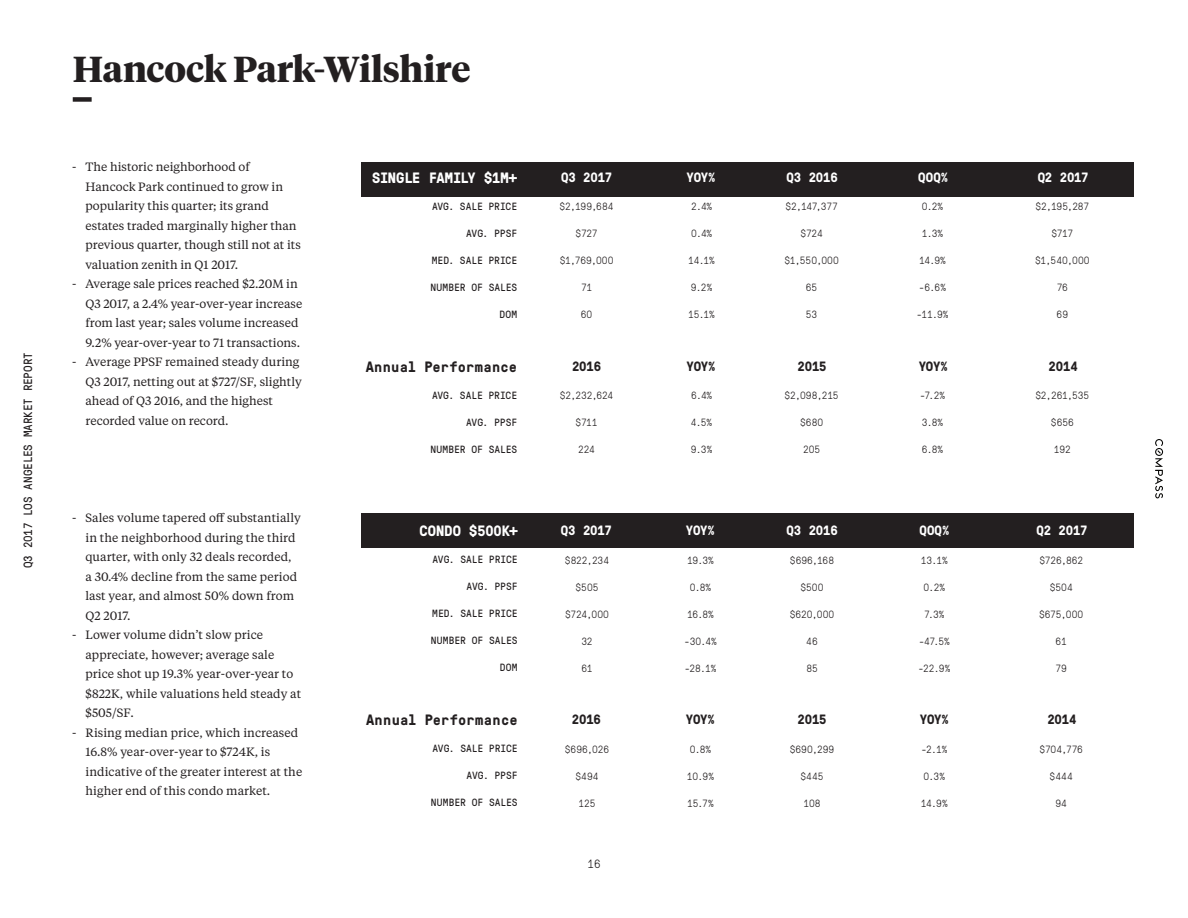
<style>
.page{position:relative;width:1188px;height:918px;background:#fff}
.page>*{position:absolute;margin:0;border:0;box-sizing:border-box;transform-origin:0 0}
.t1{font:700 36px "Tiempos Headline";letter-spacing:-.005em;color:#231f20}
.t2{font:700 15px "GT Pressura Mono";letter-spacing:.015em;color:#231f20}
.t3{font:700 15px "GT Pressura Mono";letter-spacing:-.01em;color:#fff}
.t4{font:700 13.5px "GT Pressura Mono";letter-spacing:-.015em;color:#fff}
.t5{font:700 13.5px "GT Pressura Mono";letter-spacing:-.015em;color:#231f20}
.t6{font:12px/19.5px "Tiempos Text";color:#231f20}
.t7{font:12px "GT Pressura Mono";letter-spacing:-.01em;color:#231f20}
.t8{font:300 12px "GT Pressura Mono";color:#231f20}
.t9{font:300 10.5px "GT Pressura Mono";letter-spacing:-.01em;color:#231f20}
.t10{font:10.5px "GT Pressura Mono";letter-spacing:-.005em;color:#231f20}
</style>
<div class="page">
<svg style="left:1155px;top:439px;width:8px;height:59px"></svg>
<div style="left:73px;top:97px;width:19px;height:5px;background:#231f20"></div>
<div style="left:362px;top:513px;width:772px;height:34px;background:#231f20"></div>
<div style="left:362px;top:162px;width:772px;height:34px;background:#231f20"></div>
<p class="t7" style="left:19px;top:568px;width:218px;rotate:-90deg">Q3 2017 LOS ANGELES MARKET REPORT</p>
<h1 class="t1" style="left:73px;top:44px;width:399px">Hancock Park-Wilshire</h1>
<p class="t6" style="left:86px;top:157px;width:217px;text-indent:-14px">- The historic neighborhood of Hancock Park continued to grow in popularity this quarter; its grand estates traded marginally higher than previous quarter, though still not at its valuation zenith in Q1 2017.</p>
<p class="t6" style="left:86px;top:274px;width:218px;text-indent:-14px">- Average sale prices reached $2.20M in Q3 2017, a 2.4% year-over-year increase from last year; sales volume increased 9.2% year-over-year to 71 transactions.</p>
<p class="t6" style="left:86px;top:352px;width:218px;text-indent:-14px">- Average PPSF remained steady during Q3 2017, netting out at $727/SF, slightly ahead of Q3 2016, and the highest recorded value on record.</p>
<p class="t6" style="left:86px;top:508px;width:217px;text-indent:-14px">- Sales volume tapered off substantially in the neighborhood during the third quarter, with only 32 deals recorded, a 30.4% decline from the same period last year, and almost 50% down from<br>Q2 2017.</p>
<p class="t6" style="left:86px;top:625px;width:217px;text-indent:-14px">- Lower volume didn’t slow price appreciate, however; average sale price shot up 19.3% year-over-year to $822K, while valuations held steady at $505/SF.</p>
<p class="t6" style="left:86px;top:722px;width:218px;text-indent:-14px">- Rising median price, which increased 16.8% year-over-year to $724K, is indicative of the greater interest at the higher end of this condo market.</p>
<p class="t3" style="left:372px;top:167px;width:147px">SINGLE FAMILY $1M+</p>
<p class="t10" style="left:432px;top:199px;width:87px">AVG. SALE PRICE</p>
<p class="t10" style="left:466px;top:226px;width:52px">AVG. PPSF</p>
<p class="t10" style="left:432px;top:253px;width:87px">MED. SALE PRICE</p>
<p class="t10" style="left:430px;top:280px;width:88px">NUMBER OF SALES</p>
<p class="t10" style="left:499px;top:307px;width:19px">DOM</p>
<p class="t2" style="left:366px;top:356px;width:153px">Annual Performance</p>
<p class="t10" style="left:432px;top:388px;width:87px">AVG. SALE PRICE</p>
<p class="t10" style="left:466px;top:415px;width:52px">AVG. PPSF</p>
<p class="t10" style="left:430px;top:442px;width:88px">NUMBER OF SALES</p>
<p class="t3" style="left:420px;top:520px;width:99px">CONDO $500K+</p>
<p class="t10" style="left:433px;top:552px;width:87px">AVG. SALE PRICE</p>
<p class="t10" style="left:467px;top:579px;width:52px">AVG. PPSF</p>
<p class="t10" style="left:432px;top:606px;width:87px">MED. SALE PRICE</p>
<p class="t10" style="left:431px;top:633px;width:88px">NUMBER OF SALES</p>
<p class="t10" style="left:500px;top:660px;width:19px">DOM</p>
<p class="t2" style="left:366px;top:709px;width:153px">Annual Performance</p>
<p class="t10" style="left:433px;top:741px;width:87px">AVG. SALE PRICE</p>
<p class="t10" style="left:467px;top:768px;width:52px">AVG. PPSF</p>
<p class="t10" style="left:431px;top:795px;width:88px">NUMBER OF SALES</p>
<p class="t4" style="left:561px;top:168px;width:53px">Q3 2017</p>
<p class="t9" style="left:560px;top:199px;width:56px">$2,199,684</p>
<p class="t9" style="left:576px;top:226px;width:24px">$727</p>
<p class="t9" style="left:560px;top:253px;width:55px">$1,769,000</p>
<p class="t9" style="left:581px;top:280px;width:13px">71</p>
<p class="t9" style="left:581px;top:307px;width:13px">60</p>
<p class="t5" style="left:572px;top:357px;width:31px">2016</p>
<p class="t9" style="left:560px;top:388px;width:55px">$2,232,624</p>
<p class="t9" style="left:576px;top:415px;width:24px">$711</p>
<p class="t9" style="left:578px;top:442px;width:18px">224</p>
<p class="t4" style="left:561px;top:521px;width:53px">Q3 2017</p>
<p class="t9" style="left:565px;top:553px;width:46px">$822,234</p>
<p class="t9" style="left:576px;top:580px;width:25px">$505</p>
<p class="t9" style="left:565px;top:607px;width:45px">$724,000</p>
<p class="t9" style="left:581px;top:634px;width:13px">32</p>
<p class="t9" style="left:581px;top:661px;width:13px">61</p>
<p class="t5" style="left:572px;top:710px;width:31px">2016</p>
<p class="t9" style="left:565px;top:742px;width:46px">$696,026</p>
<p class="t9" style="left:575px;top:769px;width:25px">$494</p>
<p class="t9" style="left:579px;top:796px;width:18px">125</p>
<p class="t8" style="left:587px;top:855px;width:15px">16</p>
<p class="t4" style="left:687px;top:168px;width:31px">YOY%</p>
<p class="t4" style="left:786px;top:168px;width:53px">Q3 2016</p>
<p class="t9" style="left:691px;top:199px;width:23px">2.4%</p>
<p class="t9" style="left:691px;top:226px;width:23px">0.4%</p>
<p class="t9" style="left:688px;top:253px;width:28px">14.1%</p>
<p class="t9" style="left:691px;top:280px;width:23px">9.2%</p>
<p class="t9" style="left:688px;top:307px;width:28px">15.1%</p>
<p class="t9" style="left:786px;top:199px;width:54px">$2,147,377</p>
<p class="t9" style="left:801px;top:226px;width:24px">$724</p>
<p class="t9" style="left:784px;top:253px;width:56px">$1,550,000</p>
<p class="t9" style="left:806px;top:280px;width:13px">65</p>
<p class="t9" style="left:806px;top:307px;width:13px">53</p>
<p class="t5" style="left:687px;top:357px;width:31px">YOY%</p>
<p class="t5" style="left:798px;top:357px;width:31px">2015</p>
<p class="t9" style="left:691px;top:388px;width:23px">6.4%</p>
<p class="t9" style="left:691px;top:415px;width:23px">4.5%</p>
<p class="t9" style="left:691px;top:442px;width:23px">9.3%</p>
<p class="t9" style="left:785px;top:388px;width:56px">$2,098,215</p>
<p class="t9" style="left:800px;top:415px;width:25px">$680</p>
<p class="t9" style="left:803px;top:442px;width:19px">205</p>
<p class="t4" style="left:686px;top:521px;width:31px">YOY%</p>
<p class="t4" style="left:786px;top:521px;width:53px">Q3 2016</p>
<p class="t9" style="left:687px;top:553px;width:29px">19.3%</p>
<p class="t9" style="left:690px;top:580px;width:23px">0.8%</p>
<p class="t9" style="left:687px;top:607px;width:29px">16.8%</p>
<p class="t9" style="left:684px;top:634px;width:34px">-30.4%</p>
<p class="t9" style="left:685px;top:661px;width:33px">-28.1%</p>
<p class="t9" style="left:790px;top:553px;width:46px">$696,168</p>
<p class="t9" style="left:801px;top:580px;width:25px">$500</p>
<p class="t9" style="left:790px;top:607px;width:46px">$620,000</p>
<p class="t9" style="left:806px;top:634px;width:13px">46</p>
<p class="t9" style="left:806px;top:661px;width:13px">85</p>
<p class="t5" style="left:686px;top:710px;width:31px">YOY%</p>
<p class="t5" style="left:798px;top:710px;width:31px">2015</p>
<p class="t9" style="left:690px;top:742px;width:23px">0.8%</p>
<p class="t9" style="left:687px;top:769px;width:29px">10.9%</p>
<p class="t9" style="left:687px;top:796px;width:28px">15.7%</p>
<p class="t9" style="left:790px;top:742px;width:46px">$690,299</p>
<p class="t9" style="left:800px;top:769px;width:25px">$445</p>
<p class="t9" style="left:804px;top:796px;width:19px">108</p>
<p class="t4" style="left:918px;top:168px;width:31px">QOQ%</p>
<p class="t9" style="left:922px;top:199px;width:23px">0.2%</p>
<p class="t9" style="left:922px;top:226px;width:23px">1.3%</p>
<p class="t9" style="left:919px;top:253px;width:29px">14.9%</p>
<p class="t9" style="left:919px;top:280px;width:29px">-6.6%</p>
<p class="t9" style="left:916px;top:307px;width:34px">-11.9%</p>
<p class="t5" style="left:919px;top:357px;width:31px">YOY%</p>
<p class="t9" style="left:920px;top:388px;width:27px">-7.2%</p>
<p class="t9" style="left:922px;top:415px;width:23px">3.8%</p>
<p class="t9" style="left:922px;top:442px;width:23px">6.8%</p>
<p class="t4" style="left:920px;top:521px;width:31px">QOQ%</p>
<p class="t9" style="left:921px;top:553px;width:28px">13.1%</p>
<p class="t9" style="left:924px;top:580px;width:23px">0.2%</p>
<p class="t9" style="left:924px;top:607px;width:22px">7.3%</p>
<p class="t9" style="left:919px;top:634px;width:33px">-47.5%</p>
<p class="t9" style="left:918px;top:661px;width:34px">-22.9%</p>
<p class="t5" style="left:920px;top:710px;width:31px">YOY%</p>
<p class="t9" style="left:921px;top:742px;width:28px">-2.1%</p>
<p class="t9" style="left:924px;top:769px;width:23px">0.3%</p>
<p class="t9" style="left:921px;top:796px;width:29px">14.9%</p>
<p class="t4" style="left:1038px;top:168px;width:53px">Q2 2017</p>
<p class="t9" style="left:1036px;top:199px;width:55px">$2,195,287</p>
<p class="t9" style="left:1051px;top:226px;width:23px">$717</p>
<p class="t9" style="left:1035px;top:253px;width:56px">$1,540,000</p>
<p class="t9" style="left:1057px;top:280px;width:13px">76</p>
<p class="t9" style="left:1057px;top:307px;width:13px">69</p>
<p class="t5" style="left:1049px;top:357px;width:31px">2014</p>
<p class="t9" style="left:1035px;top:388px;width:56px">$2,261,535</p>
<p class="t9" style="left:1051px;top:415px;width:24px">$656</p>
<p class="t9" style="left:1054px;top:442px;width:18px">192</p>
<p class="t4" style="left:1036px;top:521px;width:53px">Q2 2017</p>
<p class="t9" style="left:1039px;top:553px;width:45px">$726,862</p>
<p class="t9" style="left:1050px;top:580px;width:25px">$504</p>
<p class="t9" style="left:1039px;top:607px;width:46px">$675,000</p>
<p class="t9" style="left:1056px;top:634px;width:13px">61</p>
<p class="t9" style="left:1056px;top:661px;width:13px">79</p>
<p class="t5" style="left:1047px;top:710px;width:31px">2014</p>
<p class="t9" style="left:1040px;top:742px;width:45px">$704,776</p>
<p class="t9" style="left:1050px;top:769px;width:25px">$444</p>
<p class="t9" style="left:1055px;top:796px;width:13px">94</p>
</div>
